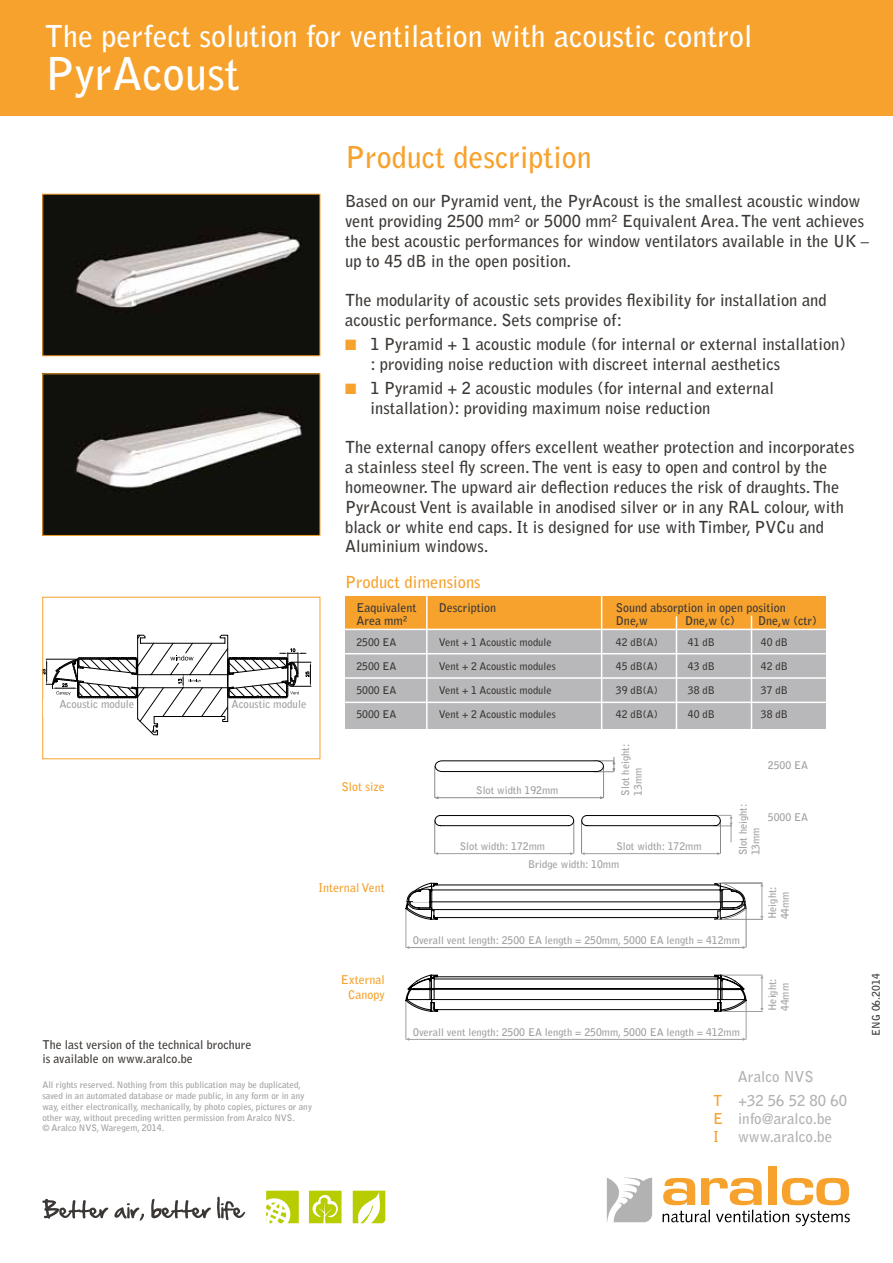
<style>
.page{position:relative;width:893px;height:1263px;background:#fff}
.page>*{position:absolute;margin:0;border:0;box-sizing:border-box;transform-origin:0 0}
.t1{font:700 45px "Bell Gothic";color:#fff}
.t2{font:700 30px "Bell Gothic";color:#fff}
.t3{font:700 30px "Bell Gothic";color:#f6a22d}
.t4{font:700 16.5px/19.8px "Bell Gothic";color:#3c3835}
.t5{font:700 16.5px "Bell Gothic";color:#f6a22d}
.t6{font:700 15px/18px "Bell Gothic";color:#b3b2b2}
.t7{font:700 15px/18px "Bell Gothic";color:#f6a22d;text-align:justify}
.t8{font:700 12px/14.4px "Bell Gothic";color:#3c3835}
.t9{font:700 12px/14.4px "Bell Gothic";color:#f6a22d;text-align:right}
.t10{font:700 10.95px "Bell Gothic";color:#a19e9e}
.t11{font:700 10.5px/12.6px "Bell Gothic";color:#a19e9e}
.t12{font:700 10.5px "Bell Gothic";color:#3c3835}
.t13{font:700 9px/10.8px "Bell Gothic";color:#a19e9e}
.s1{color:#f6a22d}
</style>
<div class="page">
<hr style="left:406px;top:909px;width:1px;height:38px;background:#a19e9e">
<hr style="left:438px;top:853px;width:132px;height:1px;background:#a19e9e">
<div style="left:345px;top:629px;width:481px;height:99px;background:#b8b8ba"></div>
<div style="left:0;top:0;width:893px;height:116px;background:#f6a22d"></div>
<div style="left:345px;top:597px;width:481px;height:32px;background:#f6a22d"></div>
<hr style="left:338px;top:653px;width:538px;height:1px;background:#fff">
<hr style="left:338px;top:629px;width:538px;height:1px;background:#fff">
<hr style="left:338px;top:677px;width:538px;height:2px;background:#fff">
<hr style="left:338px;top:702px;width:538px;height:1px;background:#fff">
<hr style="left:426px;top:579px;width:2px;height:159px;background:#fff">
<hr style="left:601px;top:574px;width:1px;height:164px;background:#fff">
<hr style="left:676px;top:616px;width:1px;height:122px;background:#fff">
<hr style="left:751px;top:616px;width:1px;height:121px;background:#fff">
<div style="left:768px;top:1167px;width:8px;height:38px;background:#f6a22d"></div>
<svg style="left:663px;top:1178px;width:187px;height:48px"></svg>
<svg style="left:607px;top:1177px;width:45px;height:45px"></svg>
<svg style="left:353px;top:1191px;width:32px;height:32px"></svg>
<svg style="left:309px;top:1191px;width:32px;height:32px"></svg>
<svg style="left:266px;top:1191px;width:33px;height:32px"></svg>
<svg style="left:42px;top:1199px;width:66px;height:20px"></svg>
<svg style="left:114px;top:1203px;width:30px;height:17px"></svg>
<svg style="left:151px;top:1199px;width:60px;height:19px"></svg>
<svg style="left:217px;top:1197px;width:28px;height:23px"></svg>
<hr style="left:435px;top:797px;width:169px;height:1px;background:#8a8a8d">
<hr style="left:434px;top:820px;width:1px;height:33px;background:#8a8a8d">
<hr style="left:434px;top:766px;width:1px;height:32px;background:#8a8a8d">
<hr style="left:573px;top:820px;width:1px;height:33px;background:#8a8a8d">
<hr style="left:581px;top:820px;width:1px;height:33px;background:#8a8a8d">
<hr style="left:720px;top:820px;width:1px;height:33px;background:#8a8a8d">
<hr style="left:603px;top:766px;width:1px;height:32px;background:#8a8a8d">
<svg style="left:405px;top:975px;width:342px;height:37px"></svg>
<hr style="left:746px;top:1001px;width:1px;height:38px;background:#a19e9e">
<hr style="left:406px;top:1001px;width:1px;height:38px;background:#a19e9e">
<hr style="left:722px;top:1011px;width:40px;height:1px;background:#a19e9e">
<hr style="left:722px;top:975px;width:40px;height:1px;background:#a19e9e">
<hr style="left:762px;top:978px;width:1px;height:31px;background:#a19e9e">
<hr style="left:409px;top:1039px;width:334px;height:1px;background:#a19e9e">
<svg style="left:406px;top:946px;width:340px;height:3px"></svg>
<hr style="left:585px;top:853px;width:132px;height:1px;background:#a19e9e">
<svg style="left:434px;top:757px;width:181px;height:15px"></svg>
<svg style="left:434px;top:815px;width:299px;height:27px"></svg>
<svg style="left:405px;top:882px;width:358px;height:38px"></svg>
<hr style="left:746px;top:909px;width:1px;height:38px;background:#8a8a8d">
<svg style="left:44px;top:635px;width:267px;height:100px"></svg>
<div style="left:42px;top:597px;width:278px;height:162px;border:1px solid #f6a22d"></div>
<div style="left:43px;top:699px;width:91px;height:18px;background:#fff"></div>
<div style="left:232px;top:699px;width:85px;height:18px;background:#fff"></div>
<img style="left:44px;top:196px;width:274px;height:158px">
<img style="left:44px;top:375px;width:274px;height:159px">
<div style="left:42px;top:373px;width:278px;height:163px;border:1px solid #f6a22d"></div>
<h2 class="t2" style="left:45px;top:18px;width:709px">The perfect solution for ventilation with acoustic control</h2>
<h1 class="t1" style="left:45px;top:47px;width:196px">PyrAcoust</h1>
<h2 class="t3" style="left:345px;top:139px;width:248px">Product description</h2>
<p class="t4" style="left:345px;top:192px;width:525px">Based on our Pyramid vent, the PyrAcoust is the smallest acoustic window vent providing 2500 mm² or 5000 mm² Equivalent Area. The vent achieves the best acoustic performances for window ventilators available in the UK – up to 45 dB in the open position.</p>
<p class="t4" style="left:345px;top:291px;width:483px">The modularity of acoustic sets provides flexibility for installation and acoustic performance. Sets comprise of:</p>
<p class="t4" style="left:371px;top:334px;width:477px;text-indent:-26px"><span class="s1">■</span> 1 Pyramid + 1 acoustic module (for internal or external installation) : providing noise reduction with discreet internal aesthetics</p>
<p class="t4" style="left:371px;top:378px;width:405px;text-indent:-26px"><span class="s1">■</span> 1 Pyramid + 2 acoustic modules (for internal and external installation): providing maximum noise reduction</p>
<p class="t4" style="left:345px;top:438px;width:511px">The external canopy offers excellent weather protection and incorporates a stainless steel fly screen. The vent is easy to open and control by the homeowner. The upward air deflection reduces the risk of draughts. The PyrAcoust Vent is available in anodised silver or in any RAL colour, with black or white end caps. It is designed for use with Timber, PVCu and Aluminium windows.</p>
<p class="t10" style="left:59px;top:697px;width:76px">Acoustic module</p>
<p class="t10" style="left:232px;top:697px;width:76px">Acoustic module</p>
<p class="t5" style="left:345px;top:572px;width:137px">Product dimensions</p>
<p class="t8" style="left:356px;top:600px;width:62px">Eaquivalent</p>
<p class="t8" style="left:439px;top:600px;width:59px">Description</p>
<p class="t8" style="left:616px;top:600px;width:171px">Sound absorption in open position</p>
<p class="t8" style="left:356px;top:614px;width:53px">Area mm²</p>
<p class="t8" style="left:616px;top:614px;width:34px">Dne,w</p>
<p class="t8" style="left:685px;top:614px;width:51px">Dne,w (c)</p>
<p class="t8" style="left:758px;top:614px;width:60px">Dne,w (ctr)</p>
<p class="t12" style="left:356px;top:636px;width:42px">2500 EA</p>
<p class="t12" style="left:439px;top:636px;width:114px">Vent + 1 Acoustic module</p>
<p class="t12" style="left:616px;top:636px;width:43px">42 dB(A)</p>
<p class="t12" style="left:688px;top:636px;width:28px">41 dB</p>
<p class="t12" style="left:761px;top:636px;width:28px">40 dB</p>
<p class="t12" style="left:356px;top:660px;width:42px">2500 EA</p>
<p class="t12" style="left:439px;top:660px;width:118px">Vent + 2 Acoustic modules</p>
<p class="t12" style="left:616px;top:660px;width:43px">45 dB(A)</p>
<p class="t12" style="left:688px;top:660px;width:28px">43 dB</p>
<p class="t12" style="left:761px;top:660px;width:28px">42 dB</p>
<p class="t12" style="left:356px;top:684px;width:42px">5000 EA</p>
<p class="t12" style="left:439px;top:684px;width:114px">Vent + 1 Acoustic module</p>
<p class="t12" style="left:616px;top:684px;width:43px">39 dB(A)</p>
<p class="t12" style="left:688px;top:684px;width:28px">38 dB</p>
<p class="t12" style="left:761px;top:684px;width:28px">37 dB</p>
<p class="t12" style="left:356px;top:708px;width:42px">5000 EA</p>
<p class="t12" style="left:439px;top:708px;width:118px">Vent + 2 Acoustic modules</p>
<p class="t12" style="left:616px;top:708px;width:43px">42 dB(A)</p>
<p class="t12" style="left:688px;top:708px;width:28px">40 dB</p>
<p class="t12" style="left:761px;top:708px;width:28px">38 dB</p>
<p class="t9" style="left:342px;top:779px;width:45px">Slot size</p>
<p class="t11" style="left:476px;top:784px;width:84px">Slot width 192mm</p>
<p class="t11" style="left:619px;top:796px;width:53px;rotate:-90deg">Slot height:<br>13mm</p>
<p class="t11" style="left:768px;top:759px;width:42px">2500 EA</p>
<p class="t11" style="left:460px;top:840px;width:87px">Slot width: 172mm</p>
<p class="t11" style="left:616px;top:840px;width:87px">Slot width: 172mm</p>
<p class="t11" style="left:737px;top:855px;width:53px;rotate:-90deg">Slot height:<br>13mm</p>
<p class="t11" style="left:768px;top:811px;width:42px">5000 EA</p>
<p class="t11" style="left:528px;top:858px;width:93px">Bridge width: 10mm</p>
<p class="t9" style="left:319px;top:881px;width:68px">Internal Vent</p>
<p class="t11" style="left:766px;top:919px;width:35px;rotate:-90deg">Height:<br>44mm</p>
<p class="t11" style="left:413px;top:934px;width:329px">Overall vent length: 2500 EA length = 250mm, 5000 EA length = 412mm</p>
<p class="t9" style="left:341px;top:973px;width:46px">External<br>Canopy</p>
<p class="t11" style="left:766px;top:1011px;width:35px;rotate:-90deg">Height:<br>44mm</p>
<p class="t11" style="left:413px;top:1025px;width:329px">Overall vent length: 2500 EA length = 250mm, 5000 EA length = 412mm</p>
<p class="t8" style="left:42px;top:1037px;width:210px">The last version of the technical brochure is available on www.aralco.be</p>
<p class="t13" style="left:42px;top:1080px;width:271px">All rights reserved. Nothing from this publication may be duplicated, saved in an automated database or made public, in any form or in any way, either electronically, mechanically, by photo copies, pictures or any other way, without preceding written permission from Aralco NVS.<br>© Aralco NVS, Waregem, 2014.</p>
<p class="t7" style="left:713px;top:1091px;width:12px">T E I</p>
<p class="t6" style="left:738px;top:1068px;width:77px">Aralco NVS</p>
<p class="t6" style="left:738px;top:1091px;width:110px">+32 56 52 80 60 info@aralco.be www.aralco.be</p>
<p class="t12" style="left:870px;top:1036px;width:64px;rotate:-90deg">ENG 06.2014</p>
</div>
